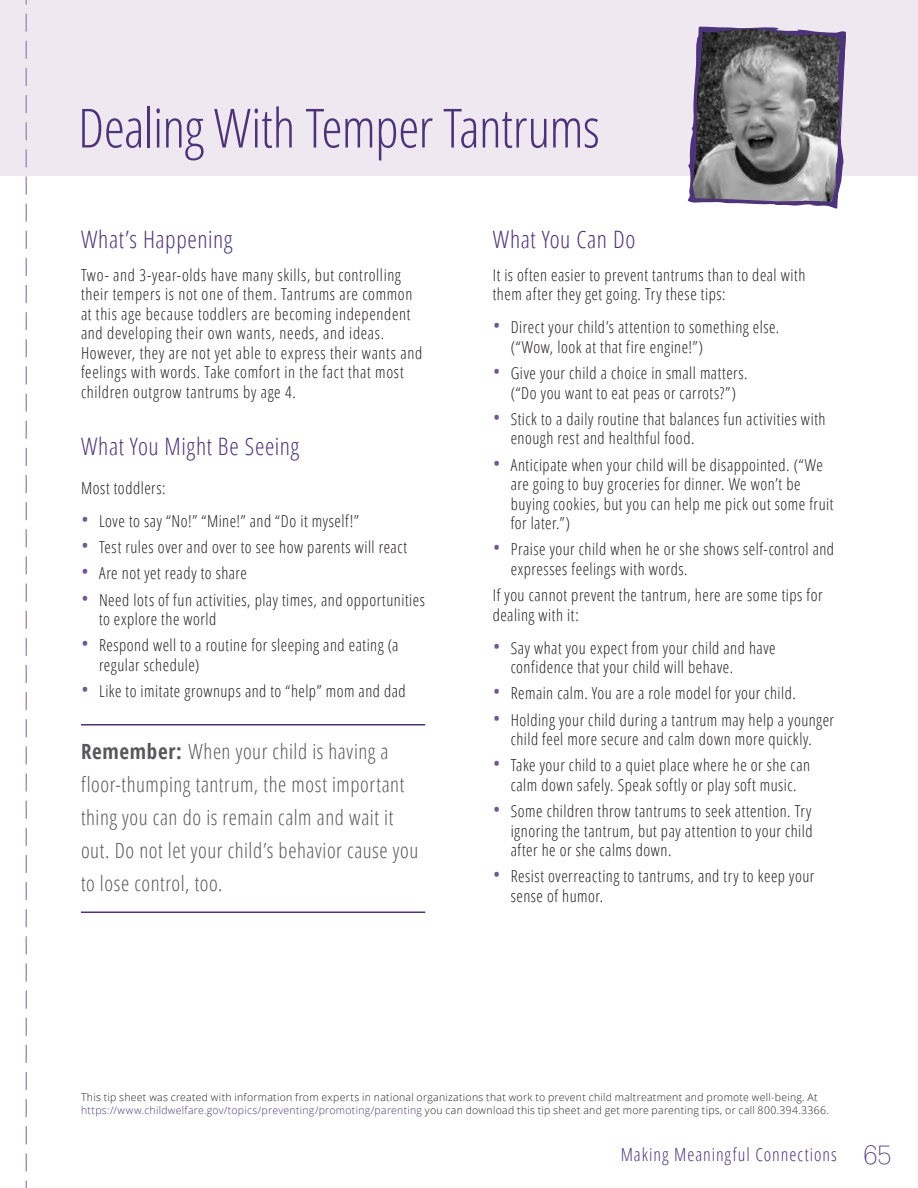
<style>
.page{position:relative;width:918px;height:1188px;background:#fff}
.page>*{position:absolute;margin:0;border:0;box-sizing:border-box;transform-origin:0 0}
.t1{font:300 condensed 54px "Open Sans";letter-spacing:-.015em;color:#4d3378}
.t2{font:300 condensed 24px "Open Sans";letter-spacing:.02em;color:#4d3378}
.t3{font:300 condensed 21px/33px "Open Sans";letter-spacing:.025em;color:#57585a}
.t4{font:300 condensed 18px "Open Sans";letter-spacing:.05em;color:#4d3378}
.t5{font:300 condensed 16.5px/19.5px "Open Sans";letter-spacing:.03em;color:#231f20}
.t6{font:300 10.5px/13.5px "Open Sans";letter-spacing:.025em;color:#231f20}
.s1{font-size:21px;color:#715892}
.s2{font-weight:700}
.s3{color:#4d3378}
.s4{font-family:"Lane";font-weight:400;font-size:27px}
</style>
<div class="page">
<div style="left:0;top:0;width:918px;height:176px;background:#efe8f1"></div>
<svg style="left:688px;top:26px;width:158px;height:183px;background:#7f7d83"></svg>
<hr style="left:81px;top:724px;width:344px;height:2px;background:#4d3378">
<hr style="left:81px;top:912px;width:344px;height:1px;background:#4d3378">
<svg style="left:26px;top:0;width:1px;height:1188px"></svg>
<h2 class="t1" style="left:78px;top:91px;width:523px">Dealing With Temper Tantrums</h2>
<p class="t2" style="left:81px;top:223px;width:153px">What’s Happening</p>
<p class="t5" style="left:81px;top:265px;width:343px">Two- and 3-year-olds have many skills, but controlling their tempers is not one of them. Tantrums are common at this age because toddlers are becoming independent and developing their own wants, needs, and ideas.<br>However, they are not yet able to express their wants and feelings with words. Take comfort in the fact that most children outgrow tantrums by age 4.</p>
<p class="t2" style="left:81px;top:430px;width:220px">What You Might Be Seeing</p>
<p class="t5" style="left:81px;top:478px;width:86px">Most toddlers:</p>
<p class="t5" style="left:81px;top:511px;width:279px"><span class="s1">•</span> Love to say “No!” “Mine!” and “Do it myself!”</p>
<p class="t5" style="left:81px;top:537px;width:328px"><span class="s1">•</span> Test rules over and over to see how parents will react</p>
<p class="t5" style="left:81px;top:563px;width:167px"><span class="s1">•</span> Are not yet ready to share</p>
<p class="t5" style="left:99px;top:589px;width:328px;text-indent:-18px"><span class="s1">•</span> Need lots of fun activities, play times, and opportunities to explore the world</p>
<p class="t5" style="left:99px;top:635px;width:301px;text-indent:-18px"><span class="s1">•</span> Respond well to a routine for sleeping and eating (a regular schedule)</p>
<p class="t5" style="left:81px;top:681px;width:326px"><span class="s1">•</span> Like to imitate grownups and to “help” mom and dad</p>
<p class="t3" style="left:81px;top:734px;width:339px"><span class="s2">Remember:</span> When your child is having a floor-thumping tantrum, the most important thing you can do is remain calm and wait it out. Do not let your child’s behavior cause you to lose control, too.</p>
<p class="t2" style="left:493px;top:223px;width:144px">What You Can Do</p>
<p class="t5" style="left:493px;top:265px;width:314px">It is often easier to prevent tantrums than to deal with them after they get going. Try these tips:</p>
<p class="t5" style="left:511px;top:317px;width:270px;text-indent:-18px"><span class="s1">•</span> Direct your child’s attention to something else. (“Wow, look at that fire engine!”)</p>
<p class="t5" style="left:493px;top:363px;width:256px;text-align:center"><span class="s1">•</span> Give your child a choice in small matters. (“Do you want to eat peas or carrots?”)</p>
<p class="t5" style="left:511px;top:409px;width:316px;text-indent:-18px"><span class="s1">•</span> Stick to a daily routine that balances fun activities with enough rest and healthful food.</p>
<p class="t5" style="left:511px;top:454px;width:324px;text-indent:-18px"><span class="s1">•</span> Anticipate when your child will be disappointed. (“We are going to buy groceries for dinner. We won’t be buying cookies, but you can help me pick out some fruit for later.”)</p>
<p class="t5" style="left:511px;top:539px;width:325px;text-indent:-18px"><span class="s1">•</span> Praise your child when he or she shows self-control and expresses feelings with words.</p>
<p class="t5" style="left:493px;top:585px;width:331px">If you cannot prevent the tantrum, here are some tips for dealing with it:</p>
<p class="t5" style="left:511px;top:637px;width:266px;text-indent:-18px"><span class="s1">•</span> Say what you expect from your child and have confidence that your child will behave.</p>
<p class="t5" style="left:493px;top:683px;width:305px"><span class="s1">•</span> Remain calm. You are a role model for your child.</p>
<p class="t5" style="left:493px;top:709px;width:343px;text-align:center"><span class="s1">•</span> Holding your child during a tantrum may help a younger child feel more secure and calm down more quickly.</p>
<p class="t5" style="left:493px;top:755px;width:319px;text-align:center"><span class="s1">•</span> Take your child to a quiet place where he or she can calm down safely. Speak softly or play soft music.</p>
<p class="t5" style="left:511px;top:801px;width:303px;text-align:justify;text-indent:-18px"><span class="s1">•</span> Some children throw tantrums to seek attention. Try ignoring the tantrum, but pay attention to your child after he or she calms down.</p>
<p class="t5" style="left:511px;top:866px;width:305px;text-indent:-18px"><span class="s1">•</span> Resist overreacting to tantrums, and try to keep your sense of humor.</p>
<p class="t6" style="left:81px;top:1090px;width:749px">This tip sheet was created with information from experts in national organizations that work to prevent child maltreatment and promote well-being. At <span class="s3">https://www.childwelfare.gov/topics/preventing/promoting/parenting</span> you can download this tip sheet and get more parenting tips, or call 800.394.3366.</p>
<p class="t4" style="left:621px;top:1142px;width:272px">Making Meaningful Connections <span class="s4">65</span></p>
</div>
